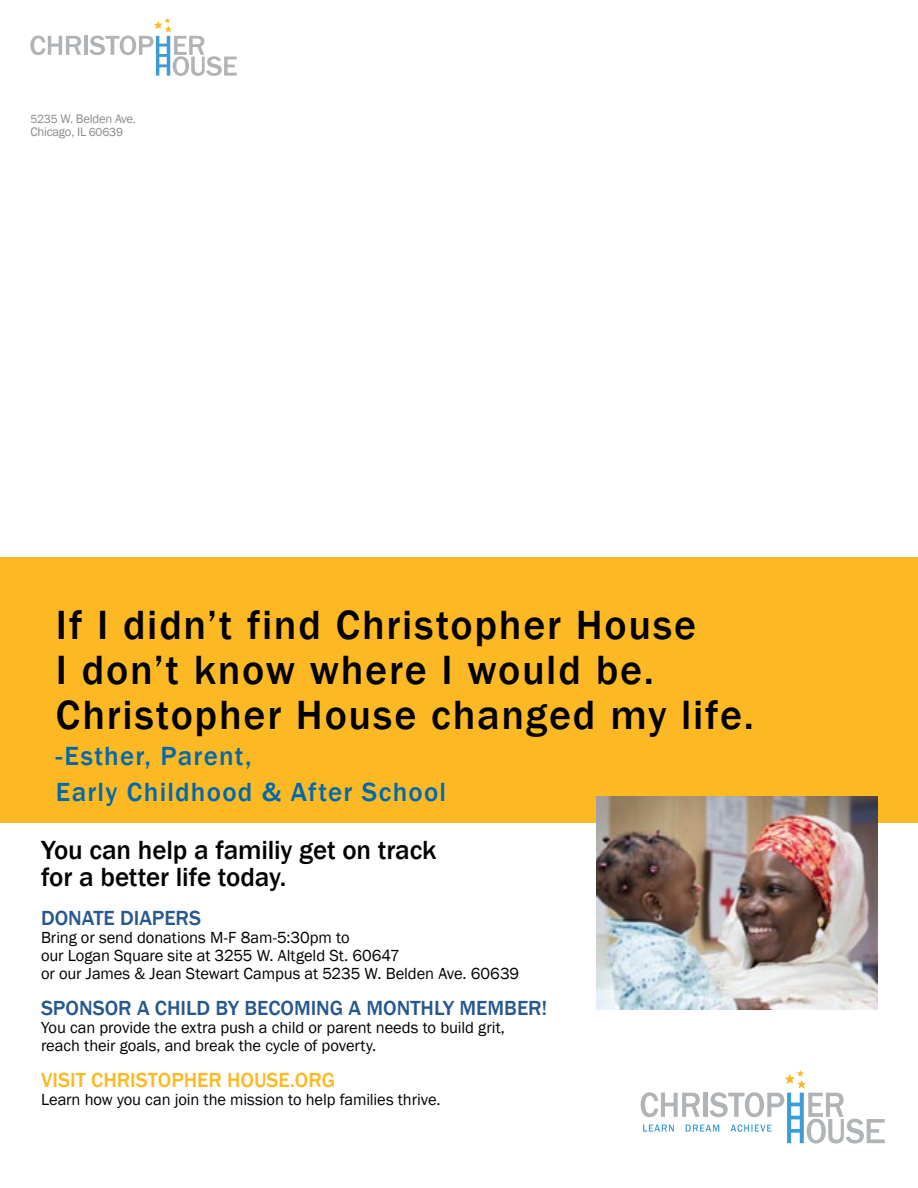
<style>
.page{position:relative;width:918px;height:1188px;background:#fff}
.page>*{position:absolute;margin:0;border:0;box-sizing:border-box;transform-origin:0 0}
.t1{font:500 42px/45px "Franklin Gothic";letter-spacing:.04em;color:#000}
.t2{font:500 27px/27px "Franklin Gothic";letter-spacing:-.01em;color:#000}
.t3{font:500 27px/36px "Franklin Gothic";letter-spacing:.045em;color:#0068ac}
.t4{font:500 21px "Franklin Gothic";color:#26588d}
.t5{font:500 21px "Franklin Gothic";color:#fdb924}
.t6{font:16.5px/18px "Franklin Gothic";letter-spacing:-.005em;color:#000}
.t7{font:12.75px/13.5px "Franklin Gothic";letter-spacing:-.02em;color:#8a8c8e}
.s1{font-size:12px}
</style>
<div class="page">
<div style="left:0;top:557px;width:918px;height:265px;background:#fdb924"></div>
<svg style="left:641px;top:1070px;width:244px;height:74px"></svg>
<svg style="left:30px;top:36px;width:51px;height:19px"></svg>
<hr style="left:84px;top:36px;width:4px;height:19px;background:#b1b4b6">
<svg style="left:89px;top:18px;width:148px;height:58px"></svg>
<img style="left:596px;top:797px;width:281px;height:213px">
<p class="t7" style="left:30px;top:112px;width:107px"><span class="s1">5235</span> W. Belden Ave.<br>Chicago, IL <span class="s1">60639</span></p>
<h1 class="t1" style="left:56px;top:603px;width:699px">If I didn’t find Christopher House<br>I don’t know where I would be.<br>Christopher House changed my life.</h1>
<h2 class="t3" style="left:56px;top:738px;width:392px">-Esther, Parent,<br>Early Childhood &amp; After School</h2>
<h2 class="t2" style="left:41px;top:837px;width:397px">You can help a familiy get on track for a better life today.</h2>
<p class="t4" style="left:41px;top:905px;width:27px">Donate</p>
<p class="t4" style="left:120px;top:905px;width:26px">Diapers</p>
<p class="t6" style="left:41px;top:929px;width:480px">Bring or send donations M-F 8am-5:30pm to<br>our Logan Square site at 3255 W. Altgeld St. 60647<br>or our James &amp; Jean Stewart Campus at 5235 W. Belden Ave. 60639</p>
<p class="t4" style="left:41px;top:995px;width:26px">Sponsor</p>
<p class="t4" style="left:137px;top:995px;width:42px">a Child</p>
<p class="t4" style="left:215px;top:995px;width:43px">by becoming</p>
<p class="t4" style="left:349px;top:995px;width:142px">A MonTHLY Member</p>
<p class="t4" style="left:541px;top:995px;width:7px">!</p>
<p class="t6" style="left:41px;top:1019px;width:466px">You can provide the extra push a child or parent needs to build grit, reach their goals, and break the cycle of poverty.</p>
<p class="t5" style="left:41px;top:1067px;width:296px">VISit CHRISTOPHER HOUSE.ORG</p>
<p class="t6" style="left:41px;top:1091px;width:401px">Learn how you can join the mission to help families thrive.</p>
</div>
